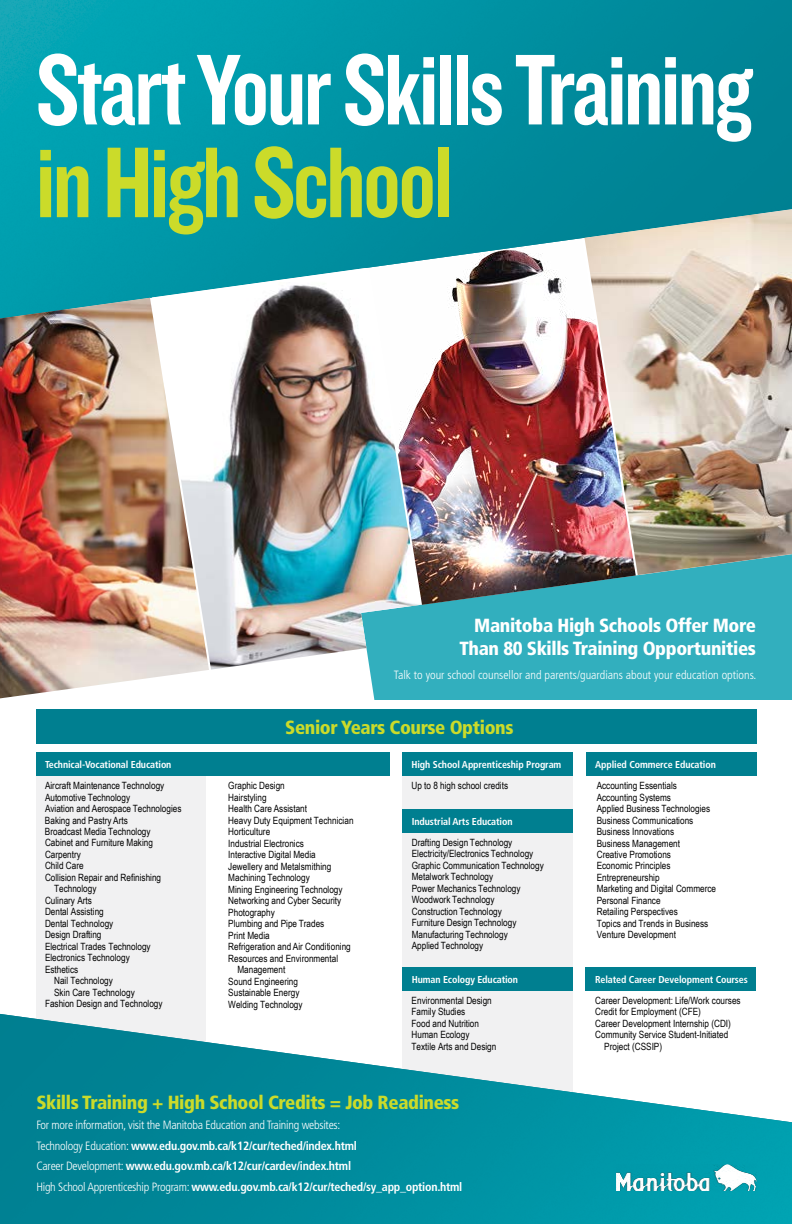
<style>
.page{position:relative;width:792px;height:1224px;background:#fff}
.page>*{position:absolute;margin:0;border:0;box-sizing:border-box;transform-origin:0 0}
.main_header{font:104.3px/92.8px "Knockout HTF49 Liteweight";letter-spacing:-.025em;color:#fff}
.subhead{font:900 condensed 19px/23px "Frutiger";letter-spacing:-.02em;color:#fff;text-align:right}
.footer_header{font:900 condensed 19px "Frutiger";letter-spacing:-.02em;color:#cbdb2a}
.course_header{font:900 condensed 19px "Frutiger";letter-spacing:-.02em;color:#cbdb2a}
.footer_copy{font:700 condensed 12px "Frutiger";letter-spacing:-.02em;color:#fff}
.small_print{font:300 condensed 12px "Frutiger";color:#fff}
.footer_copy-2{font:300 condensed 12px "Frutiger";letter-spacing:-.02em;color:#fff}
.desc_text{font:10px/11.5px "Arial Narrow";color:#000}
.program_header{font:700 condensed 10px "Frutiger";letter-spacing:-.01em;color:#fff}
.desc_text-2{font:700 condensed 10px/21px "Frutiger";letter-spacing:-.01em;color:#fff}
.s1{color:#cbdb2a}
.s2{font-family:"Arial Narrow";font-weight:400;font-stretch:normal;color:#000}
.s3{font-weight:300}
</style>
<div class="page">
<div style="left:403px;top:776px;width:170px;height:326px;background:#f1f1f2"></div>
<div style="left:36px;top:774px;width:170px;height:313px;background:#f1f1f2"></div>
<div style="left:403px;top:809px;width:170px;height:24px;background:#007f90"></div>
<div style="left:403px;top:968px;width:170px;height:23px;background:#007f90"></div>
<div style="left:586px;top:968px;width:170px;height:23px;background:#007f90"></div>
<div style="left:36px;top:752px;width:354px;height:24px;background:#007f90"></div>
<div style="left:403px;top:752px;width:170px;height:24px;background:#007f90"></div>
<div style="left:586px;top:752px;width:170px;height:24px;background:#007f90"></div>
<img style="left:0;top:0;width:792px;height:298px">
<div style="left:369px;top:575px;width:423px;height:125px;background:#32afbe"></div>
<img style="left:0;top:1014px;width:792px;height:210px">
<div style="left:36px;top:709px;width:721px;height:35px;background:#007f90"></div>
<img style="left:0;top:298px;width:206px;height:400px">
<img style="left:152px;top:268px;width:268px;height:402px">
<img style="left:368px;top:238px;width:268px;height:367px">
<img style="left:584px;top:209px;width:208px;height:366px">
<img style="left:617px;top:1164px;width:140px;height:27px">
<p class="main_header" style="left:36px;top:46px;width:718px">Start Your Skills Training <span class="s1">in High School</span></p>
<p class="program_header" style="left:45px;top:759px;width:128px">Technical-Vocational Education</p>
<p class="desc_text" style="left:45px;top:779px;width:121px">Aircraft Maintenance Technology</p>
<p class="desc_text" style="left:45px;top:791px;width:87px">Automotive Technology</p>
<p class="desc_text" style="left:45px;top:802px;width:138px">Aviation and Aerospace Technologies</p>
<p class="desc_text" style="left:45px;top:814px;width:84px">Baking and Pastry Arts</p>
<p class="desc_text" style="left:45px;top:825px;width:107px">Broadcast Media Technology</p>
<p class="desc_text" style="left:45px;top:837px;width:110px">Cabinet and Furniture Making</p>
<p class="desc_text" style="left:45px;top:848px;width:37px">Carpentry</p>
<p class="desc_text" style="left:45px;top:860px;width:40px">Child Care</p>
<p class="desc_text" style="left:45px;top:871px;width:118px">Collision Repair and Refinishing</p>
<p class="desc_text" style="left:54px;top:883px;width:44px">Technology</p>
<p class="desc_text" style="left:45px;top:894px;width:48px">Culinary Arts</p>
<p class="desc_text" style="left:45px;top:906px;width:60px">Dental Assisting</p>
<p class="desc_text" style="left:45px;top:917px;width:70px">Dental Technology</p>
<p class="desc_text" style="left:45px;top:929px;width:58px">Design Drafting</p>
<p class="desc_text" style="left:45px;top:940px;width:107px">Electrical Trades Technology</p>
<p class="desc_text" style="left:45px;top:952px;width:86px">Electronics Technology</p>
<p class="desc_text" style="left:45px;top:963px;width:35px">Esthetics</p>
<p class="desc_text" style="left:54px;top:974px;width:60px">Nail Technology</p>
<p class="desc_text" style="left:54px;top:986px;width:82px">Skin Care Technology</p>
<p class="desc_text" style="left:45px;top:997px;width:119px">Fashion Design and Technology</p>
<p class="subhead" style="left:459px;top:614px;width:298px">Manitoba High Schools Offer More<br>Than 80 Skills Training Opportunities</p>
<p class="small_print" style="left:394px;top:668px;width:364px">Talk to your school counsellor and parents/guardians about your education options.</p>
<p class="course_header" style="left:285px;top:716px;width:230px">Senior Years Course Options</p>
<p class="desc_text" style="left:228px;top:779px;width:58px">Graphic Design</p>
<p class="desc_text" style="left:228px;top:791px;width:40px">Hairstyling</p>
<p class="desc_text" style="left:228px;top:802px;width:80px">Health Care Assistant</p>
<p class="desc_text" style="left:228px;top:814px;width:127px">Heavy Duty Equipment Technician</p>
<p class="desc_text" style="left:228px;top:825px;width:43px">Horticulture</p>
<p class="desc_text" style="left:228px;top:837px;width:77px">Industrial Electronics</p>
<p class="desc_text" style="left:228px;top:848px;width:89px">Interactive Digital Media</p>
<p class="desc_text" style="left:228px;top:860px;width:104px">Jewellery and Metalsmithing</p>
<p class="desc_text" style="left:228px;top:871px;width:83px">Machining Technology</p>
<p class="desc_text" style="left:228px;top:883px;width:116px">Mining Engineering Technology</p>
<p class="desc_text" style="left:228px;top:894px;width:115px">Networking and Cyber Security</p>
<p class="desc_text" style="left:228px;top:906px;width:48px">Photography</p>
<p class="desc_text" style="left:228px;top:917px;width:98px">Plumbing and Pipe Trades</p>
<p class="desc_text" style="left:228px;top:929px;width:43px">Print Media</p>
<p class="desc_text" style="left:228px;top:940px;width:124px">Refrigeration and Air Conditioning</p>
<p class="desc_text" style="left:228px;top:952px;width:111px">Resources and Environmental</p>
<p class="desc_text" style="left:237px;top:963px;width:49px">Management</p>
<p class="desc_text" style="left:228px;top:975px;width:71px">Sound Engineering</p>
<p class="desc_text" style="left:228px;top:986px;width:73px">Sustainable Energy</p>
<p class="desc_text" style="left:228px;top:998px;width:76px">Welding Technology</p>
<p class="desc_text-2" style="left:411px;top:754px;width:151px">High School Apprenticeship Program<br><span class="s2">Up to 8 high school credits</span></p>
<p class="program_header" style="left:412px;top:815px;width:102px">Industrial Arts Education</p>
<p class="desc_text" style="left:412px;top:836px;width:134px">Drafting Design Technology<br>Electricity/Electronics Technology<br>Graphic Communication Technology<br>Metalwork Technology<br>Power Mechanics Technology<br>Woodwork Technology<br>Construction Technology<br>Furniture Design Technology<br>Manufacturing Technology<br>Applied Technology</p>
<p class="program_header" style="left:412px;top:974px;width:108px">Human Ecology Education</p>
<p class="desc_text" style="left:412px;top:994px;width:86px">Environmental Design<br>Family Studies<br>Food and Nutrition<br>Human Ecology<br>Textile Arts and Design</p>
<p class="program_header" style="left:595px;top:759px;width:122px">Applied Commerce Education</p>
<p class="desc_text" style="left:597px;top:779px;width:121px">Accounting Essentials<br>Accounting Systems<br>Applied Business Technologies<br>Business Communications<br>Business Innovations<br>Business Management<br>Creative Promotions<br>Economic Principles<br>Entrepreneurship<br>Marketing and Digital Commerce<br>Personal Finance<br>Retailing Perspectives<br>Topics and Trends in Business<br>Venture Development</p>
<p class="program_header" style="left:595px;top:974px;width:154px">Related Career Development Courses</p>
<p class="desc_text" style="left:595px;top:994px;width:147px">Career Development: Life/Work courses</p>
<p class="desc_text" style="left:595px;top:1006px;width:107px">Credit for Employment (CFE)</p>
<p class="desc_text" style="left:595px;top:1017px;width:137px">Career Development Internship (CDI)</p>
<p class="desc_text" style="left:595px;top:1029px;width:135px">Community Service Student-Initiated</p>
<p class="desc_text" style="left:604px;top:1040px;width:59px">Project (CSSIP)</p>
<p class="footer_header" style="left:36px;top:1091px;width:425px">Skills Training + High School Credits = Job Readiness</p>
<p class="footer_copy-2" style="left:36px;top:1118px;width:306px">For more information, visit the Manitoba Education and Training websites:</p>
<p class="footer_copy" style="left:36px;top:1139px;width:322px"><span class="s3">Technology Education:</span> www.edu.gov.mb.ca/k12/cur/teched/index.html</p>
<p class="footer_copy" style="left:36px;top:1159px;width:316px"><span class="s3">Career Development:</span> www.edu.gov.mb.ca/k12/cur/cardev/index.html</p>
<p class="footer_copy" style="left:36px;top:1180px;width:428px"><span class="s3">High School Apprenticeship Program:</span> www.edu.gov.mb.ca/k12/cur/teched/sy_app_option.html</p>
</div>
